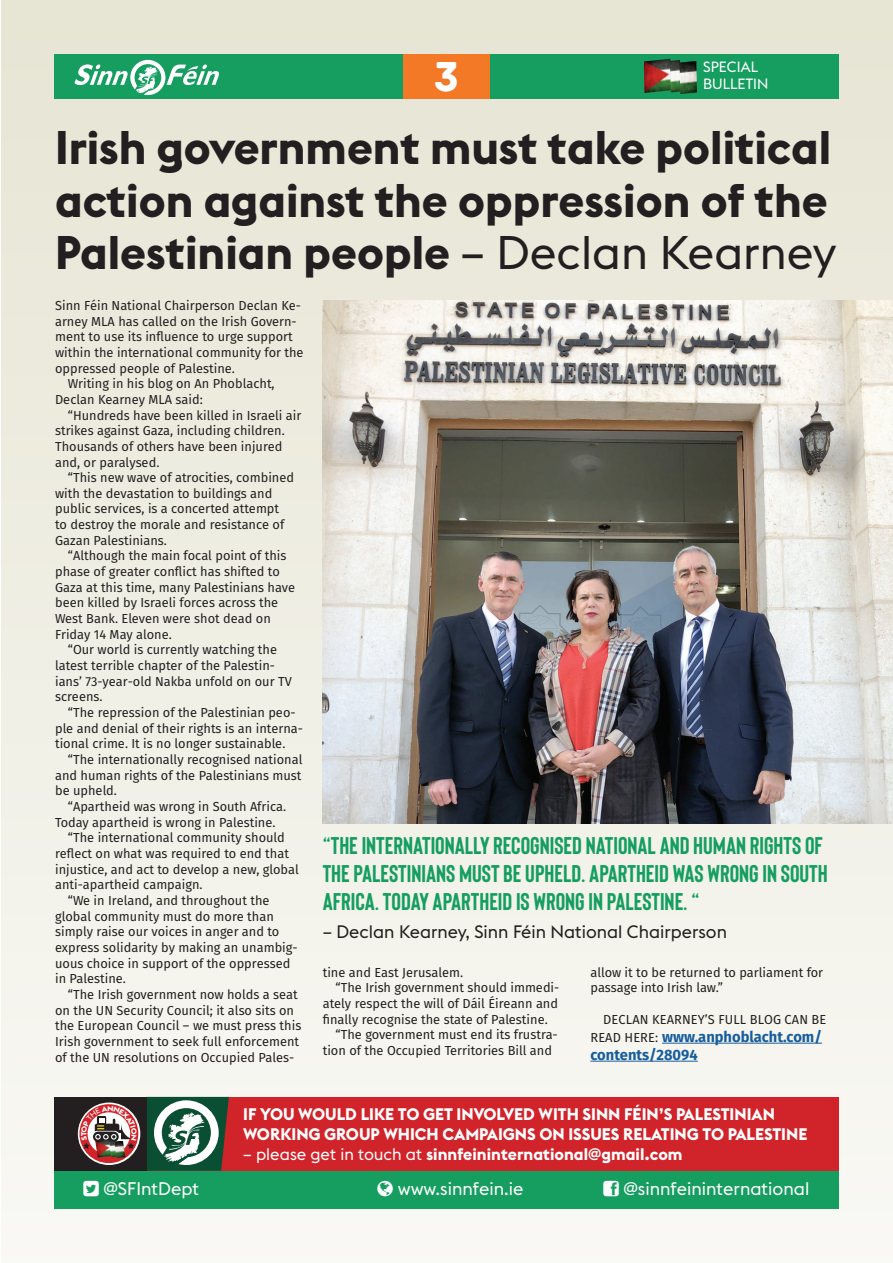
<style>
.page{position:relative;width:893px;height:1263px;background:#fff}
.page>*{position:absolute;margin:0;border:0;box-sizing:border-box;transform-origin:0 0}
.t1{font:700 46.5px/52.5px "Euclid Flex";color:#231f20}
.t2{font:44.1px "Archive";color:#fff}
.t3{font:700 24.15px/28px "Bison";color:#159e60}
.t4{font:18px "Euclid Flex";color:#fff}
.t5{font:17.85px "Euclid Flex";color:#231f20}
.t6{font:700 16.5px/19.8px "Euclid Flex";color:#fff}
.t7{font:700 15px/18px "Fira Sans";color:#175d9e}
.t8{font:14.7px "Euclid Flex";color:#fff}
.t9{font:13.05px/15.6px "Fira Sans";color:#231f20}
.s1{font-weight:400}
.s2{font-weight:400;font-size:13.05px;color:#231f20}
</style>
<div class="page">
<div style="left:1px;top:0;width:892px;height:1263px;background:linear-gradient(to bottom,#e7e5d4,#f9f9f5)"></div>
<hr style="left:662px;top:1043px;width:160px;height:1px;background:#175d9e">
<hr style="left:590px;top:1061px;width:108px;height:1px;background:#175d9e">
<img style="left:323px;top:301px;width:570px;height:523px">
<div style="left:54px;top:1171px;width:785px;height:38px;background:#159e60"></div>
<div style="left:54px;top:54px;width:785px;height:45px;background:#159e60"></div>
<div style="left:403px;top:54px;width:87px;height:45px;background:#f47927"></div>
<svg style="left:74px;top:60px;width:145px;height:35px"></svg>
<img style="left:644px;top:59px;width:36px;height:34px">
<img style="left:680px;top:61px;width:17px;height:33px">
<div style="left:54px;top:1097px;width:785px;height:74px;background:#d1232a"></div>
<div style="left:54px;top:1097px;width:92px;height:74px;background:#231f20"></div>
<svg style="left:81px;top:1097px;width:148px;height:74px"></svg>
<h2 class="t2" style="left:434px;top:50px;width:26px">3</h2>
<p class="t8" style="left:703px;top:58px;width:57px">SPECIAL</p>
<p class="t8" style="left:703px;top:76px;width:67px">BULLETIN</p>
<h1 class="t1" style="left:55px;top:122px;width:783px">Irish government must take political action against the oppression of the<br>Palestinian people <span class="s1">– Declan Kearney</span></h1>
<p class="t9" style="left:55px;top:297px;width:247px">Sinn Féin National Chairperson Declan Ke-</p>
<p class="t9" style="left:55px;top:313px;width:243px">arney MLA has called on the Irish Govern-</p>
<p class="t9" style="left:55px;top:328px;width:239px">ment to use its influence to urge support</p>
<p class="t9" style="left:55px;top:344px;width:250px">within the international community for the</p>
<p class="t9" style="left:55px;top:360px;width:181px">oppressed people of Palestine.</p>
<p class="t9" style="left:68px;top:375px;width:208px">Writing in his blog on An Phoblacht,</p>
<p class="t9" style="left:55px;top:391px;width:149px">Declan Kearney MLA said:</p>
<p class="t9" style="left:68px;top:407px;width:235px">“Hundreds have been killed in Israeli air</p>
<p class="t9" style="left:55px;top:422px;width:231px">strikes against Gaza, including children.</p>
<p class="t9" style="left:55px;top:438px;width:229px">Thousands of others have been injured</p>
<p class="t9" style="left:55px;top:454px;width:106px">and, or paralysed.</p>
<p class="t9" style="left:68px;top:469px;width:228px">“This new wave of atrocities, combined</p>
<p class="t9" style="left:55px;top:485px;width:219px">with the devastation to buildings and</p>
<p class="t9" style="left:55px;top:501px;width:226px">public services, is a concerted attempt</p>
<p class="t9" style="left:55px;top:516px;width:231px">to destroy the morale and resistance of</p>
<p class="t9" style="left:55px;top:532px;width:113px">Gazan Palestinians.</p>
<p class="t9" style="left:68px;top:548px;width:220px">“Although the main focal point of this</p>
<p class="t9" style="left:55px;top:563px;width:226px">phase of greater conflict has shifted to</p>
<p class="t9" style="left:55px;top:579px;width:241px">Gaza at this time, many Palestinians have</p>
<p class="t9" style="left:55px;top:595px;width:225px">been killed by Israeli forces across the</p>
<p class="t9" style="left:55px;top:610px;width:217px">West Bank. Eleven were shot dead on</p>
<p class="t9" style="left:55px;top:626px;width:118px">Friday 14 May alone.</p>
<p class="t9" style="left:68px;top:642px;width:211px">“Our world is currently watching the</p>
<p class="t9" style="left:55px;top:657px;width:222px">latest terrible chapter of the Palestin-</p>
<p class="t9" style="left:55px;top:673px;width:238px">ians’ 73-year-old Nakba unfold on our TV</p>
<p class="t9" style="left:55px;top:689px;width:49px">screens.</p>
<p class="t9" style="left:68px;top:704px;width:229px">“The repression of the Palestinian peo-</p>
<p class="t9" style="left:55px;top:720px;width:249px">ple and denial of their rights is an interna-</p>
<p class="t9" style="left:55px;top:736px;width:232px">tional crime. It is no longer sustainable.</p>
<p class="t9" style="left:68px;top:751px;width:236px">“The internationally recognised national</p>
<p class="t9" style="left:55px;top:767px;width:248px">and human rights of the Palestinians must</p>
<p class="t9" style="left:55px;top:783px;width:63px">be upheld.</p>
<p class="t9" style="left:68px;top:798px;width:220px">“Apartheid was wrong in South Africa.</p>
<p class="t9" style="left:55px;top:814px;width:222px">Today apartheid is wrong in Palestine.</p>
<p class="t9" style="left:68px;top:830px;width:219px">“The international community should</p>
<p class="t9" style="left:55px;top:845px;width:235px">reflect on what was required to end that</p>
<p class="t9" style="left:55px;top:861px;width:245px">injustice, and act to develop a new, global</p>
<p class="t9" style="left:55px;top:877px;width:149px">anti-apartheid campaign.</p>
<p class="t9" style="left:68px;top:892px;width:203px">“We in Ireland, and throughout the</p>
<p class="t9" style="left:55px;top:908px;width:220px">global community must do more than</p>
<p class="t9" style="left:55px;top:924px;width:226px">simply raise our voices in anger and to</p>
<p class="t9" style="left:55px;top:939px;width:244px">express solidarity by making an unambig-</p>
<p class="t9" style="left:55px;top:955px;width:237px">uous choice in support of the oppressed</p>
<p class="t9" style="left:55px;top:971px;width:72px">in Palestine.</p>
<p class="t9" style="left:68px;top:986px;width:231px">“The Irish government now holds a seat</p>
<p class="t9" style="left:55px;top:1002px;width:240px">on the UN Security Council; it also sits on</p>
<p class="t9" style="left:55px;top:1017px;width:248px">the European Council – we must press this</p>
<p class="t9" style="left:55px;top:1033px;width:246px">Irish government to seek full enforcement</p>
<p class="t9" style="left:55px;top:1049px;width:241px">of the UN resolutions on Occupied Pales-</p>
<h3 class="t3" style="left:323px;top:831px;width:507px">“THE INTERNATIONALLY RECOGNISED NATIONAL AND HUMAN RIGHTS OF<br>THE PALESTINIANS MUST BE UPHELD. APARTHEID WAS WRONG IN SOUTH<br>AFRICA. TODAY APARTHEID IS WRONG IN PALESTINE. “</h3>
<h3 class="t5" style="left:323px;top:921px;width:406px">– Declan Kearney, Sinn Féin National Chairperson</h3>
<p class="t9" style="left:323px;top:964px;width:142px">tine and East Jerusalem.</p>
<p class="t9" style="left:335px;top:980px;width:225px">“The Irish government should immedi-</p>
<p class="t9" style="left:323px;top:995px;width:237px">ately respect the will of Dáil Éireann and</p>
<p class="t9" style="left:323px;top:1011px;width:227px">finally recognise the state of Palestine.</p>
<p class="t9" style="left:335px;top:1026px;width:224px">“The government must end its frustra-</p>
<p class="t9" style="left:323px;top:1042px;width:231px">tion of the Occupied Territories Bill and</p>
<p class="t9" style="left:590px;top:964px;width:234px">allow it to be returned to parliament for passage into Irish law.”</p>
<p class="t9" style="left:603px;top:1011px;width:225px">DECLAN KEARNEY’S FULL BLOG CAN BE</p>
<p class="t7" style="left:590px;top:1026px;width:233px"><span class="s2">READ HERE:</span> www.anphoblacht.com/ contents/28094</p>
<p class="t6" style="left:243px;top:1104px;width:566px">IF YOU WOULD LIKE TO GET INVOLVED WITH SINN FÉIN’S PALESTINIAN<br>WORKING GROUP WHICH CAMPAIGNS ON ISSUES RELATING TO PALESTINE</p>
<p class="t6" style="left:243px;top:1144px;width:441px"><span class="s1">– please get in touch at</span> sinnfeininternational@gmail.com</p>
<h3 class="t4" style="left:104px;top:1178px;width:97px">@SFIntDept</h3>
<h3 class="t4" style="left:398px;top:1178px;width:127px">www.sinnfein.ie</h3>
<h3 class="t4" style="left:623px;top:1178px;width:188px">@sinnfeininternational</h3>
</div>
